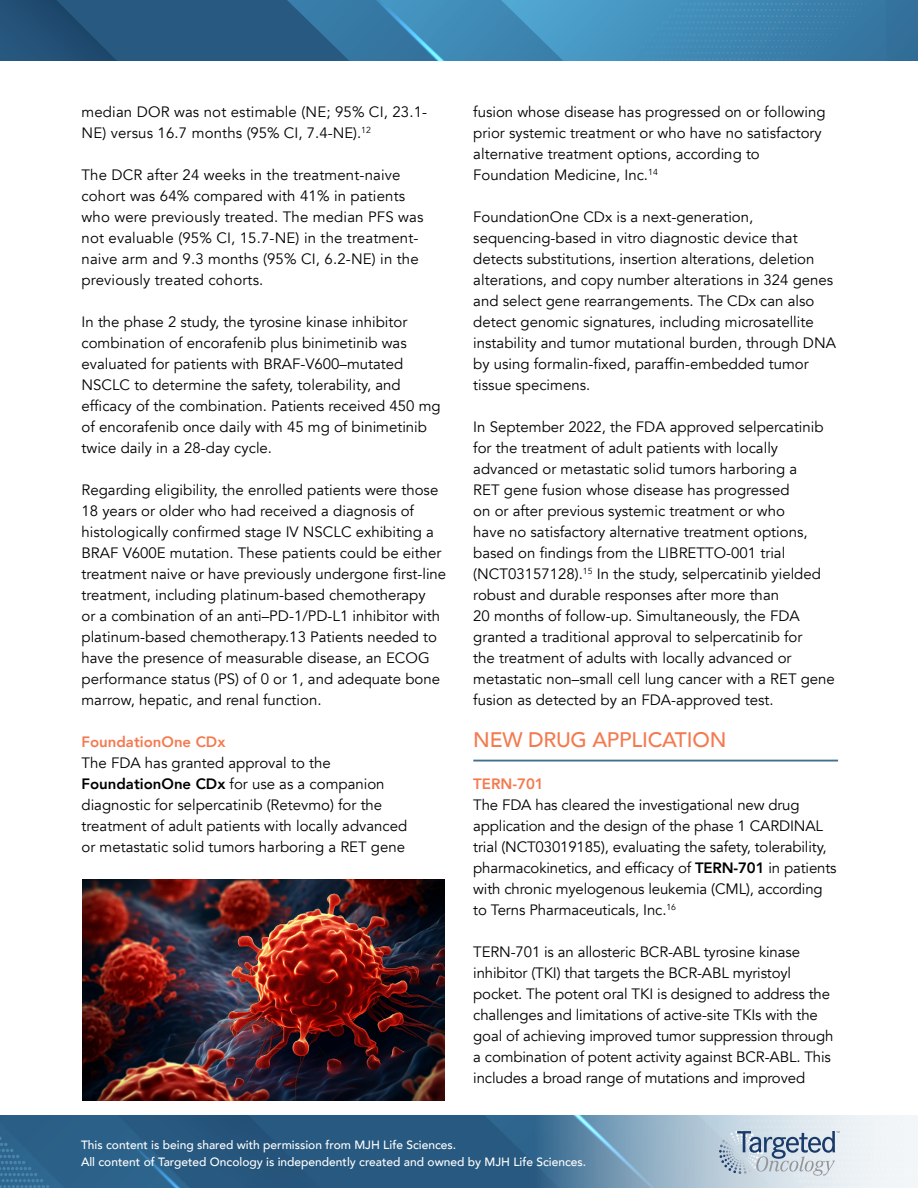
<style>
.page{position:relative;width:918px;height:1188px;background:#fff}
.page>*{position:absolute;margin:0;border:0;box-sizing:border-box;transform-origin:0 0}
.t1{font:500 21px "Avenir";letter-spacing:-.01em;color:#f47a4f}
.t2{font:15px/21px "Avenir";color:#000}
.t3{font:800 15px "Avenir";color:#f47a4f}
.t4{font:500 12px/16.5px "Avenir";color:#fff}
.s1{font-weight:800}
</style>
<div class="page">
<img style="left:0;top:0;width:918px;height:61px">
<img style="left:0;top:1115px;width:531px;height:73px">
<svg style="left:531px;top:1115px;width:387px;height:73px"></svg>
<svg style="left:719px;top:1130px;width:120px;height:46px;background:#b4c3d0"></svg>
<hr style="left:473px;top:760px;width:365px;height:2px;background:#41718c">
<img style="left:82px;top:879px;width:363px;height:221px">
<p class="t2" style="left:82px;top:102px;width:347px">median DOR was not estimable (NE; 95% CI, 23.1-<br>NE) versus 16.7 months (95% CI, 7.4-NE).<sup>12</sup></p>
<p class="t2" style="left:82px;top:165px;width:343px">The DCR after 24 weeks in the treatment-naive cohort was 64% compared with 41% in patients who were previously treated. The median PFS was not evaluable (95% CI, 15.7-NE) in the treatment&shy;naive arm and 9.3 months (95% CI, 6.2-NE) in the previously treated cohorts.</p>
<p class="t2" style="left:82px;top:312px;width:361px">In the phase 2 study, the tyrosine kinase inhibitor combination of encorafenib plus binimetinib was evaluated for patients with BRAF-V600–mutated NSCLC to determine the safety, tolerability, and efficacy of the combination. Patients received 450 mg of encorafenib once daily with 45 mg of binimetinib twice daily in a 28-day cycle.</p>
<p class="t2" style="left:82px;top:480px;width:366px">Regarding eligibility, the enrolled patients were those 18 years or older who had received a diagnosis of histologically confirmed stage IV NSCLC exhibiting a BRAF V600E mutation. These patients could be either treatment naive or have previously undergone first-line treatment, including platinum-based chemotherapy<br>or a combination of an anti–PD-1/PD-L1 inhibitor with platinum-based chemotherapy.13 Patients needed to have the presence of measurable disease, an ECOG performance status (PS) of 0 or 1, and adequate bone marrow, hepatic, and renal function.</p>
<p class="t3" style="left:82px;top:730px;width:145px">FoundationOne CDx</p>
<p class="t2" style="left:82px;top:753px;width:327px">The FDA has granted approval to the <span class="s1">FoundationOne CDx</span> for use as a companion diagnostic for selpercatinib (Retevmo) for the treatment of adult patients with locally advanced or metastatic solid tumors harboring a RET gene</p>
<p class="t2" style="left:473px;top:102px;width:354px">fusion whose disease has progressed on or following prior systemic treatment or who have no satisfactory alternative treatment options, according to Foundation Medicine, Inc.<sup>14</sup></p>
<p class="t2" style="left:473px;top:207px;width:364px">FoundationOne CDx is a next-generation, sequencing-based in vitro diagnostic device that detects substitutions, insertion alterations, deletion alterations, and copy number alterations in 324 genes and select gene rearrangements. The CDx can also detect genomic signatures, including microsatellite instability and tumor mutational burden, through DNA by using formalin-fixed, paraffin-embedded tumor tissue specimens.</p>
<p class="t2" style="left:473px;top:417px;width:363px">In September 2022, the FDA approved selpercatinib for the treatment of adult patients with locally advanced or metastatic solid tumors harboring a<br>RET gene fusion whose disease has progressed<br>on or after previous systemic treatment or who<br>have no satisfactory alternative treatment options, based on findings from the LIBRETTO-001 trial (NCT03157128).<sup>15</sup> In the study, selpercatinib yielded robust and durable responses after more than<br>20 months of follow-up. Simultaneously, the FDA granted a traditional approval to selpercatinib for<br>the treatment of adults with locally advanced or metastatic non–small cell lung cancer with a RET gene fusion as detected by an FDA-approved test.</p>
<h1 class="t1" style="left:473px;top:722px;width:255px">NEW DRUG APPLICATION</h1>
<p class="t3" style="left:473px;top:772px;width:72px">TERN-701</p>
<p class="t2" style="left:473px;top:795px;width:365px">The FDA has cleared the investigational new drug application and the design of the phase 1 CARDINAL trial (NCT03019185), evaluating the safety, tolerability, pharmacokinetics, and efficacy of <span class="s1">TERN-701</span> in patients with chronic myelogenous leukemia (CML), according to Terns Pharmaceuticals, Inc.<sup>16</sup></p>
<p class="t2" style="left:473px;top:942px;width:362px">TERN-701 is an allosteric BCR-ABL tyrosine kinase inhibitor (TKI) that targets the BCR-ABL myristoyl pocket. The potent oral TKI is designed to address the challenges and limitations of active-site TKIs with the goal of achieving improved tumor suppression through a combination of potent activity against BCR-ABL. This includes a broad range of mutations and improved</p>
<p class="t4" style="left:81px;top:1136px;width:507px">This content is being shared with permission from MJH Life Sciences.<br>All content of Targeted Oncology is independently created and owned by MJH Life Sciences.</p>
</div>
